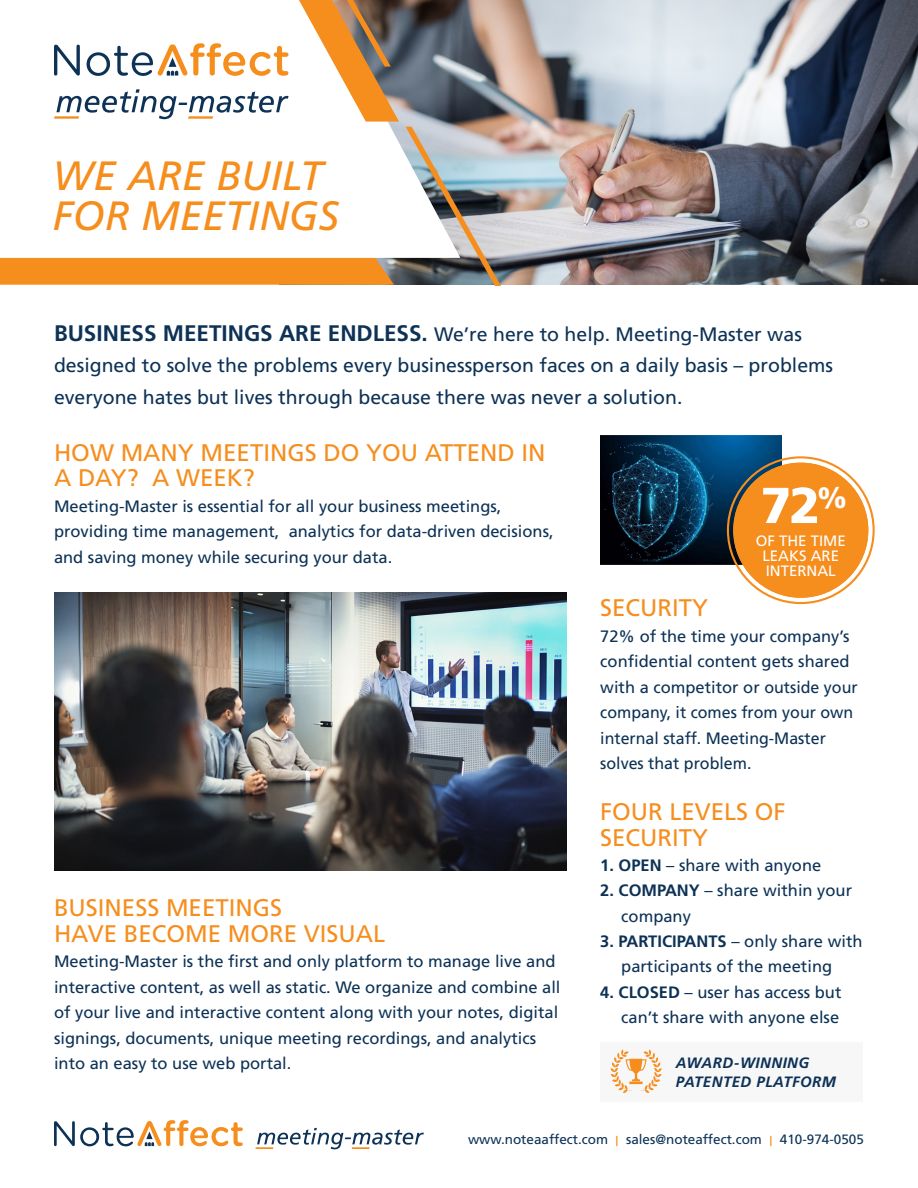
<style>
.page{position:relative;width:918px;height:1188px;background:#fff}
.page>*{position:absolute;margin:0;border:0;box-sizing:border-box;transform-origin:0 0}
.t1{font:900 50.4px "Frutiger";color:#fff}
.t2{font:italic 40.95px/39.6px "Frutiger";color:#f68e1e}
.t3{font:24px/25.5px "Frutiger";color:#f68e1e}
.t4{font:19.5px/31.5px "Frutiger";color:#0d3256}
.t5{font:16.5px/25.5px "Frutiger";color:#0d3256}
.t6{font:italic 700 15px/19.5px "Frutiger";letter-spacing:.03em;color:#0d3256}
.t7{font:15px/15px "Frutiger";color:#fff;text-align:center}
.t8{font:13.5px "Frutiger";color:#0d3256}
.s1{font-weight:700;font-size:22.5px}
.s2{font-weight:700}
.s3{color:#f68e1e}
</style>
<div class="page">
<img style="left:600px;top:435px;width:181px;height:130px">
<img style="left:394px;top:0;width:524px;height:285px">
<div style="left:0;top:258px;width:394px;height:27px;background:#f68e1e"></div>
<svg style="left:0;top:0;width:460px;height:258px"></svg>
<svg style="left:299px;top:0;width:100px;height:122px"></svg>
<img style="left:406px;top:127px;width:95px;height:159px">
<svg style="left:54px;top:89px;width:235px;height:30px"></svg>
<svg style="left:54px;top:44px;width:26px;height:32px"></svg>
<svg style="left:87px;top:43px;width:202px;height:34px"></svg>
<img style="left:54px;top:592px;width:513px;height:278px">
<div style="left:733px;top:463px;width:135px;height:135px;background:#f68e1e;border-radius:50%"></div>
<div style="left:733px;top:463px;width:135px;height:135px;border:6px solid #f68e1e;border-radius:50%"></div>
<div style="left:600px;top:1042px;width:263px;height:60px;background:#f7f7f8"></div>
<svg style="left:611px;top:1049px;width:51px;height:44px"></svg>
<svg style="left:255px;top:1128px;width:169px;height:21px"></svg>
<svg style="left:54px;top:1120px;width:189px;height:27px"></svg>
<p class="t2" style="left:52px;top:156px;width:288px">WE ARE BUILT<br>FOR MEETINGS</p>
<p class="t4" style="left:54px;top:318px;width:781px"><span class="s1">BUSINESS MEETINGS ARE ENDLESS.</span> We’re here to help. Meeting-Master was designed to solve the problems every businessperson faces on a daily basis – problems everyone hates but lives through because there was never a solution.</p>
<p class="t3" style="left:54px;top:439px;width:493px">HOW MANY MEETINGS DO YOU ATTEND IN<br>A DAY? A WEEK?</p>
<p class="t5" style="left:54px;top:493px;width:501px">Meeting-Master is essential for all your business meetings, providing time management, analytics for data-driven decisions, and saving money while securing your data.</p>
<p class="t3" style="left:54px;top:895px;width:333px">BUSINESS MEETINGS<br>HAVE BECOME MORE VISUAL</p>
<p class="t5" style="left:54px;top:949px;width:508px">Meeting-Master is the first and only platform to manage live and interactive content, as well as static. We organize and combine all of your live and interactive content along with your notes, digital signings, documents, unique meeting recordings, and analytics into an easy to use web portal.</p>
<p class="t1" style="left:761px;top:475px;width:88px">72<sup>%</sup></p>
<p class="t7" style="left:756px;top:533px;width:92px">OF THE TIME<br>LEAKS ARE<br>INTERNAL</p>
<p class="t3" style="left:600px;top:595px;width:110px">SECURITY</p>
<p class="t5" style="left:600px;top:623px;width:259px">72% of the time your company’s confidential content gets shared with a competitor or outside your company, it comes from your own internal staff. Meeting-Master solves that problem.</p>
<p class="t3" style="left:600px;top:799px;width:187px">FOUR LEVELS OF<br>SECURITY</p>
<p class="t5" style="left:600px;top:852px;width:222px"><span class="s2">1. OPEN</span> – share with anyone</p>
<p class="t5" style="left:621px;top:878px;width:232px;text-indent:-21px"><span class="s2">2. COMPANY</span> – share within your company</p>
<p class="t5" style="left:600px;top:928px;width:264px;text-align:center"><span class="s2">3. PARTICIPANTS</span> – only share with participants of the meeting</p>
<p class="t5" style="left:600px;top:979px;width:243px;text-align:right"><span class="s2">4. CLOSED</span> – user has access but can’t share with anyone else</p>
<p class="t6" style="left:676px;top:1053px;width:162px">AWARD-WINNING<br>PATENTED PLATFORM</p>
<p class="t8" style="left:468px;top:1132px;width:397px">www.noteaaffect.com <span class="s3">|</span> sales@noteaffect.com <span class="s3">|</span> 410-974-0505</p>
</div>
